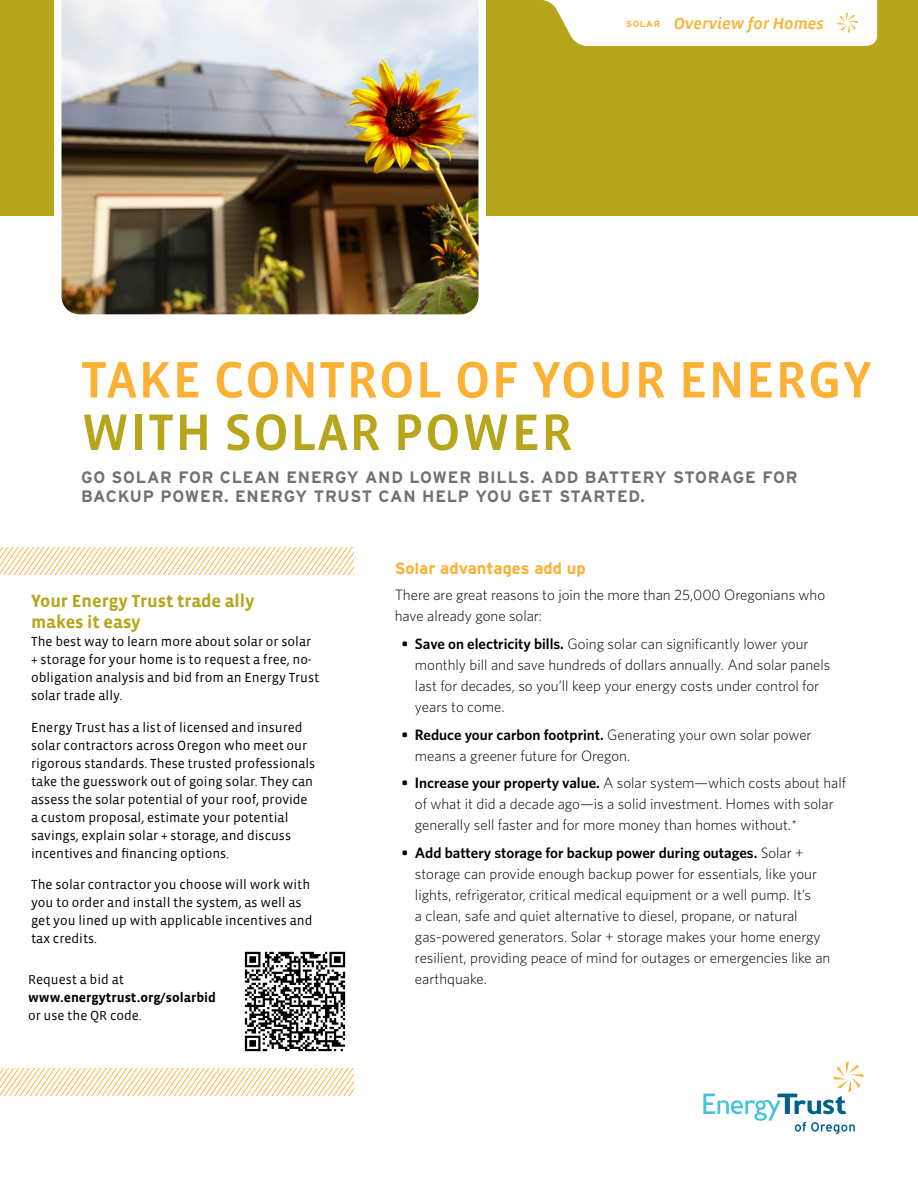
<style>
.page{position:relative;width:918px;height:1188px;background:#fff}
.page>*{position:absolute;margin:0;border:0;box-sizing:border-box;transform-origin:0 0}
.t1{font:52.5px "Vista Sans Med";letter-spacing:.02em;color:#fcb134}
.t2{font:52.5px "Vista Sans Med";letter-spacing:.02em;color:#b7a61c}
.t3{font:700 18px/21px "Vista Sans";color:#b7a61c}
.t4{font:700 16.5px/19.5px "Interstate";letter-spacing:.05em;color:#6d746e}
.t5{font:16.5px "Vista Sans Alt Med Ita";color:#fcb134}
.t6{font:700 16.5px "Interstate";color:#fcb134}
.t7{font:300 15px/21px "Whitney";color:#000}
.t8{font:13.5px/18px "Vista Sans";color:#000}
.t9{font:700 13.5px "Vista Sans";color:#000}
.s1{font-family:"Interstate";font-weight:700;font-size:9px}
.s2{font-weight:600}
</style>
<div class="page">
<div style="left:0;top:0;width:918px;height:216px;background:#b7a61c"></div>
<img style="left:0;top:547px;width:353px;height:27px">
<img style="left:0;top:1069px;width:353px;height:27px">
<svg style="left:543px;top:0;width:334px;height:46px;background:#faf8ef"></svg>
<img style="left:244px;top:951px;width:102px;height:101px">
<img style="left:54px;top:0;width:432px;height:315px">
<svg style="left:703px;top:1061px;width:161px;height:73px"></svg>
<p class="t5" style="left:626px;top:15px;width:199px"><span class="s1">SOLAR</span> Overview for Homes</p>
<h1 class="t1" style="left:81px;top:353px;width:792px">TAKE CONTROL OF YOUR ENERGY</h1>
<h1 class="t2" style="left:81px;top:406px;width:493px">WITH SOLAR POWER</h1>
<p class="t4" style="left:81px;top:467px;width:718px">GO SOLAR FOR CLEAN ENERGY AND LOWER BILLS. ADD BATTERY STORAGE FOR<br>BACKUP POWER. ENERGY TRUST CAN HELP YOU GET STARTED.</p>
<p class="t3" style="left:31px;top:591px;width:225px">Your Energy Trust trade ally makes it easy</p>
<p class="t8" style="left:31px;top:633px;width:290px">The best way to learn more about solar or solar + storage for your home is to request a free, no&shy;obligation analysis and bid from an Energy Trust solar trade ally.</p>
<p class="t8" style="left:31px;top:719px;width:286px">Energy Trust has a list of licensed and insured solar contractors across Oregon who meet our rigorous standards. These trusted professionals take the guesswork out of going solar. They can assess the solar potential of your roof, provide a custom proposal, estimate your potential savings, explain solar + storage, and discuss incentives and financing options.</p>
<p class="t8" style="left:31px;top:876px;width:283px">The solar contractor you choose will work with you to order and install the system, as well as get you lined up with applicable incentives and tax credits.</p>
<p class="t8" style="left:28px;top:971px;width:97px">Request a bid at</p>
<p class="t9" style="left:28px;top:991px;width:190px">www.energytrust.org/solarbid</p>
<p class="t8" style="left:28px;top:1007px;width:115px">or use the QR code.</p>
<p class="t6" style="left:395px;top:558px;width:193px">Solar advantages add up</p>
<p class="t7" style="left:395px;top:584px;width:432px">There are great reasons to join the more than 25,000 Oregonians who have already gone solar:</p>
<p class="t7" style="left:415px;top:633px;width:417px;text-indent:-14px"><span class="s2">• Save on electricity bills.</span> Going solar can significantly lower your monthly bill and save hundreds of dollars annually. And solar panels last for decades, so you’ll keep your energy costs under control for years to come.</p>
<p class="t7" style="left:415px;top:723px;width:398px;text-indent:-14px"><span class="s2">• Reduce your carbon footprint.</span> Generating your own solar power means a greener future for Oregon.</p>
<p class="t7" style="left:415px;top:772px;width:433px;text-indent:-14px"><span class="s2">• Increase your property value.</span> A solar system—which costs about half of what it did a decade ago—is a solid investment. Homes with solar generally sell faster and for more money than homes without.*</p>
<p class="t7" style="left:415px;top:842px;width:417px;text-indent:-14px"><span class="s2">• Add battery storage for backup power during outages.</span> Solar + storage can provide enough backup power for essentials, like your lights, refrigerator, critical medical equipment or a well pump. It’s<br>a clean, safe and quiet alternative to diesel, propane, or natural gas-powered generators. Solar + storage makes your home energy resilient, providing peace of mind for outages or emergencies like an earthquake.</p>
</div>
